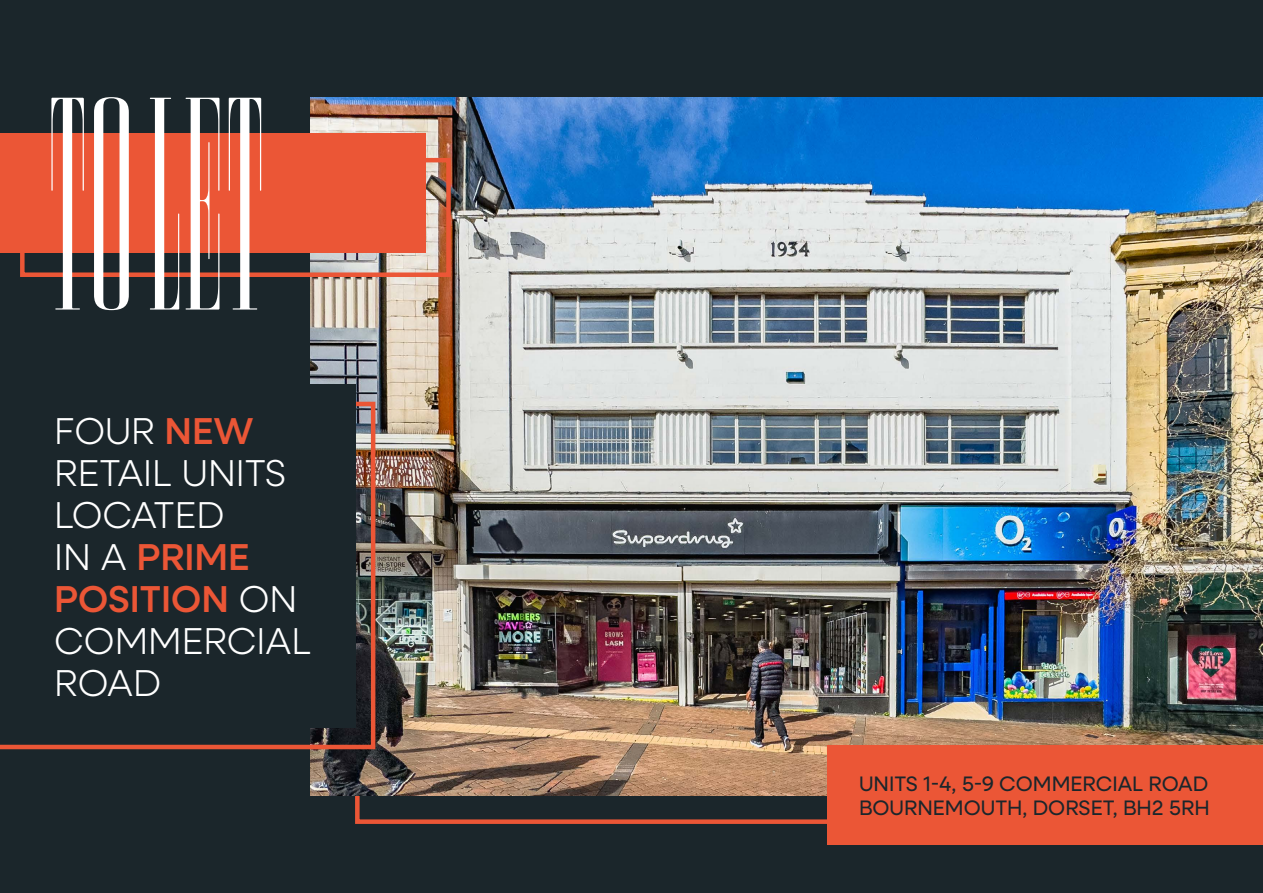
<style>
.page{position:relative;width:1263px;height:893px;background:#1b262b}
.page>*{position:absolute;margin:0;border:0;box-sizing:border-box;transform-origin:0 0}
.t1{font:500 300px "Smoosh 3";color:#fff}
.t2{font:300 37.5px/42px "Neulis Sans";color:#fff}
.t3{font:21px/24px "Neulis Sans";color:#1b262b}
.s1{font-weight:500;color:#eb5636}
</style>
<div class="page">
<svg style="left:355px;top:795px;width:472px;height:29px"></svg>
<img style="left:310px;top:98px;width:953px;height:697px">
<div style="left:0;top:134px;width:425px;height:119px;background:#eb5636"></div>
<div style="left:827px;top:745px;width:436px;height:100px;background:#eb5636"></div>
<div style="left:20px;top:158px;width:431px;height:119px;border:4px solid #eb5636"></div>
<img style="left:0;top:402px;width:375px;height:347px">
<div style="left:0;top:384px;width:355px;height:343px;background:#1b262b"></div>
<h1 class="t1" style="left:48px;top:73px;width:218px">TO LET</h1>
<p class="t2" style="left:54px;top:408px;width:259px">FOUR <span class="s1">NEW<br></span>RETAIL UNITS<br>LOCATED<br>IN A <span class="s1">PRIME<br>POSITION</span> ON<br>COMMERCIAL<br>ROAD</p>
<p class="t3" style="left:859px;top:771px;width:352px">UNITS 1-4, 5-9 COMMERCIAL ROAD<br>BOURNEMOUTH, DORSET, BH2 5RH</p>
</div>
